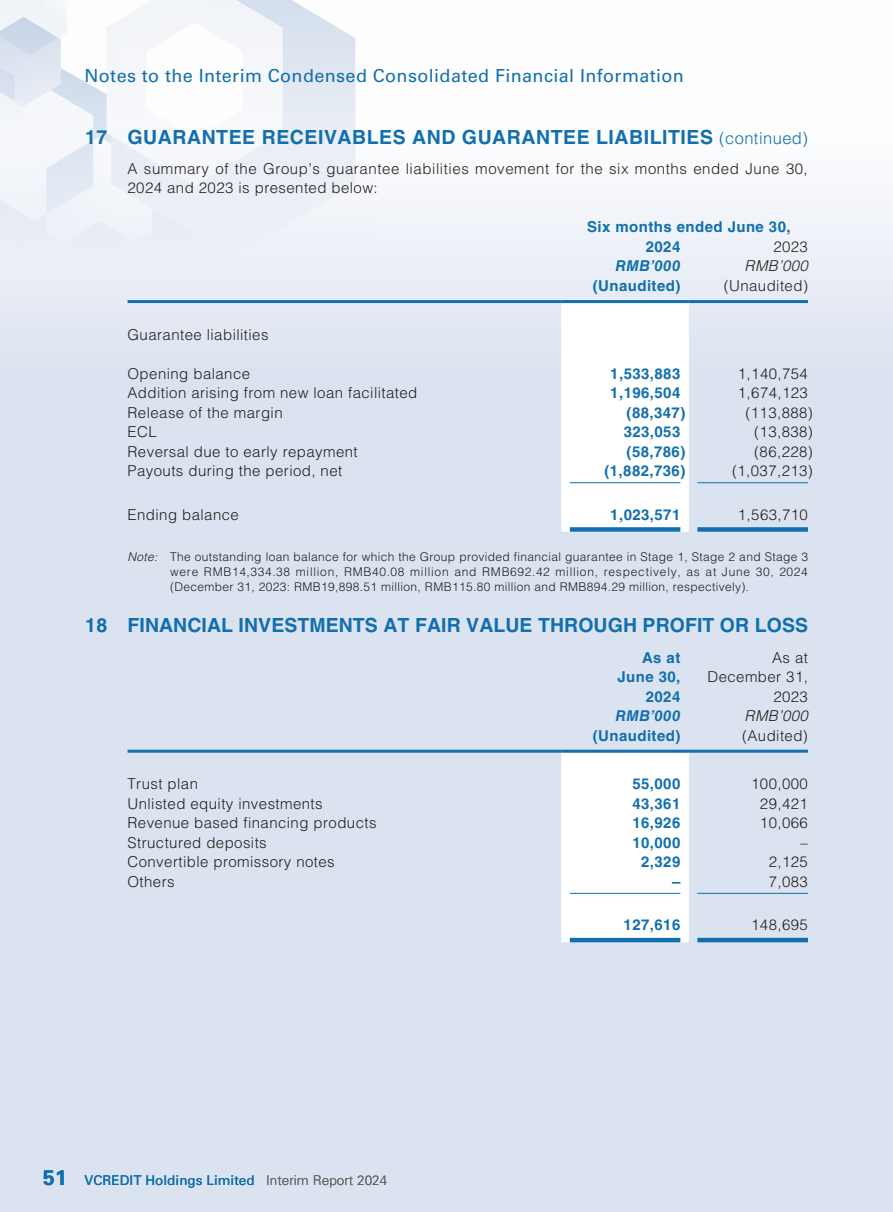
<style>
.page{position:relative;width:893px;height:1212px;background:#fff}
.page>*{position:absolute;margin:0;border:0;box-sizing:border-box;transform-origin:0 0}
.t1{font:700 21px "Univers LT Std";color:#116fae}
.t2{font:700 19.5px "Helvetica LT Std";letter-spacing:.025em;color:#116fae}
.t3{font:700 19.5px "Helvetica LT Std";letter-spacing:.005em;color:#116fae}
.t4{font:18px "Univers LT Std";letter-spacing:.02em;color:#116fae}
.t5{font:300 15px/19.5px "Helvetica LT Std";letter-spacing:.03em;color:#231f20}
.t6{font:700 15px/19.5px "Helvetica LT Std";letter-spacing:.03em;color:#116fae}
.t7{font:italic 700 15px "Helvetica LT Std";letter-spacing:.03em;color:#116fae}
.t8{font:italic 300 15px "Helvetica LT Std";letter-spacing:.03em;color:#231f20}
.t9{font:13.5px "Univers LT Std";color:#116fae}
.t10{font:300 13.5px "Univers LT Std";color:#636366}
.t11{font:300 12px/15px "Helvetica LT Std";letter-spacing:.03em;color:#231f20;text-align:justify}
.s1{font-weight:300;font-size:16.5px}
.s2{font-style:italic}
</style>
<div class="page">
<div style="left:0;top:0;width:892px;height:1212px;background:linear-gradient(to bottom,#f3f6fa,#d3dcec)"></div>
<img style="left:0;top:0;width:372px;height:289px">
<svg style="left:561px;top:303px;width:128px;height:229px"></svg>
<hr style="left:128px;top:300px;width:433px;height:3px;background:#116fae">
<hr style="left:561px;top:300px;width:128px;height:3px;background:#116fae">
<hr style="left:689px;top:300px;width:119px;height:3px;background:#116fae">
<hr style="left:570px;top:482px;width:110px;height:1px;background:#116fae">
<hr style="left:697px;top:482px;width:111px;height:1px;background:#116fae">
<div style="left:570px;top:527px;width:110px;height:5px;background:#116fae"></div>
<div style="left:697px;top:527px;width:111px;height:5px;background:#116fae"></div>
<svg style="left:561px;top:753px;width:128px;height:189px"></svg>
<hr style="left:128px;top:750px;width:433px;height:3px;background:#116fae">
<hr style="left:561px;top:750px;width:128px;height:3px;background:#116fae">
<hr style="left:689px;top:750px;width:119px;height:3px;background:#116fae">
<hr style="left:570px;top:893px;width:110px;height:1px;background:#116fae">
<hr style="left:697px;top:893px;width:111px;height:1px;background:#116fae">
<hr style="left:570px;top:938px;width:110px;height:4px;background:#116fae">
<hr style="left:697px;top:938px;width:111px;height:4px;background:#116fae">
<p class="t4" style="left:85px;top:65px;width:601px">Notes to the Interim Condensed Consolidated Financial Information</p>
<h2 class="t2" style="left:85px;top:125px;width:724px">17 GUARANTEE RECEIVABLES AND GUARANTEE LIABILITIES <span class="s1">(continued)</span></h2>
<p class="t5" style="left:128px;top:159px;width:682px">A summary of the Group’s guarantee liabilities movement for the six months ended June 30,<br>2024 and 2023 is presented below:</p>
<p class="t6" style="left:646px;top:217px;width:146px;text-indent:-59px">Six months ended June 30,<br>2024</p>
<p class="t5" style="left:773px;top:237px;width:36px">2023</p>
<p class="t7" style="left:615px;top:257px;width:67px">RMB’000</p>
<p class="t8" style="left:745px;top:257px;width:65px">RMB’000</p>
<p class="t6" style="left:593px;top:276px;width:89px">(Unaudited)</p>
<p class="t5" style="left:724px;top:276px;width:86px">(Unaudited)</p>
<p class="t5" style="left:128px;top:324px;width:142px">Guarantee liabilities</p>
<p class="t5" style="left:128px;top:363px;width:124px">Opening balance</p>
<p class="t6" style="left:610px;top:363px;width:72px">1,533,883</p>
<p class="t5" style="left:738px;top:363px;width:72px">1,140,754</p>
<p class="t5" style="left:128px;top:383px;width:291px">Addition arising from new loan facilitated</p>
<p class="t6" style="left:610px;top:383px;width:72px">1,196,504</p>
<p class="t5" style="left:738px;top:383px;width:72px">1,674,123</p>
<p class="t5" style="left:128px;top:402px;width:157px">Release of the margin</p>
<p class="t6" style="left:627px;top:402px;width:60px">(88,347)</p>
<p class="t5" style="left:745px;top:402px;width:69px">(113,888)</p>
<p class="t5" style="left:128px;top:422px;width:31px">ECL</p>
<p class="t6" style="left:624px;top:422px;width:58px">323,053</p>
<p class="t5" style="left:754px;top:422px;width:60px">(13,838)</p>
<p class="t5" style="left:128px;top:441px;width:232px">Reversal due to early repayment</p>
<p class="t6" style="left:627px;top:441px;width:60px">(58,786)</p>
<p class="t5" style="left:754px;top:441px;width:60px">(86,228)</p>
<p class="t5" style="left:128px;top:461px;width:216px">Payouts during the period, net</p>
<p class="t6" style="left:604px;top:461px;width:82px">(1,882,736)</p>
<p class="t5" style="left:732px;top:461px;width:82px">(1,037,213)</p>
<p class="t5" style="left:128px;top:504px;width:113px">Ending balance</p>
<p class="t6" style="left:610px;top:504px;width:72px">1,023,571</p>
<p class="t5" style="left:738px;top:504px;width:72px">1,563,710</p>
<p class="t11" style="left:170px;top:549px;width:640px;text-indent:-43px"><span class="s2">Note:</span> The outstanding loan balance for which the Group provided financial guarantee in Stage 1, Stage 2 and Stage 3 were RMB14,334.38 million, RMB40.08 million and RMB692.42 million, respectively, as at June 30, 2024 (December 31, 2023: RMB19,898.51 million, RMB115.80 million and RMB894.29 million, respectively).</p>
<h2 class="t3" style="left:85px;top:613px;width:724px">18 FINANCIAL INVESTMENTS AT FAIR VALUE THROUGH PROFIT OR LOSS</h2>
<p class="t6" style="left:617px;top:647px;width:64px;text-align:right">As at<br>June 30,<br>2024</p>
<p class="t5" style="left:707px;top:647px;width:102px;text-align:right">As at<br>December 31,<br>2023</p>
<p class="t7" style="left:615px;top:707px;width:67px">RMB’000</p>
<p class="t8" style="left:745px;top:706px;width:65px">RMB’000</p>
<p class="t6" style="left:593px;top:725px;width:89px">(Unaudited)</p>
<p class="t5" style="left:742px;top:725px;width:67px">(Audited)</p>
<p class="t5" style="left:128px;top:774px;width:72px">Trust plan</p>
<p class="t6" style="left:632px;top:774px;width:49px">55,000</p>
<p class="t5" style="left:751px;top:774px;width:58px">100,000</p>
<p class="t5" style="left:128px;top:793px;width:197px">Unlisted equity investments</p>
<p class="t6" style="left:632px;top:793px;width:49px">43,361</p>
<p class="t5" style="left:760px;top:793px;width:49px">29,421</p>
<p class="t5" style="left:128px;top:813px;width:250px">Revenue based financing products</p>
<p class="t6" style="left:632px;top:813px;width:49px">16,926</p>
<p class="t5" style="left:760px;top:813px;width:49px">10,066</p>
<p class="t5" style="left:128px;top:832px;width:141px">Structured deposits</p>
<p class="t6" style="left:632px;top:832px;width:49px">10,000</p>
<p class="t5" style="left:800px;top:832px;width:9px">–</p>
<p class="t5" style="left:128px;top:852px;width:209px">Convertible promissory notes</p>
<p class="t6" style="left:641px;top:852px;width:41px">2,329</p>
<p class="t5" style="left:769px;top:852px;width:41px">2,125</p>
<p class="t5" style="left:128px;top:871px;width:49px">Others</p>
<p class="t6" style="left:672px;top:871px;width:10px">–</p>
<p class="t5" style="left:769px;top:871px;width:41px">7,083</p>
<p class="t6" style="left:624px;top:915px;width:58px">127,616</p>
<p class="t5" style="left:751px;top:915px;width:58px">148,695</p>
<h1 class="t1" style="left:43px;top:1165px;width:25px">51</h1>
<p class="t9" style="left:85px;top:1172px;width:172px">VCREDIT Holdings Limited</p>
<p class="t10" style="left:266px;top:1172px;width:123px">Interim Report 2024</p>
</div>
